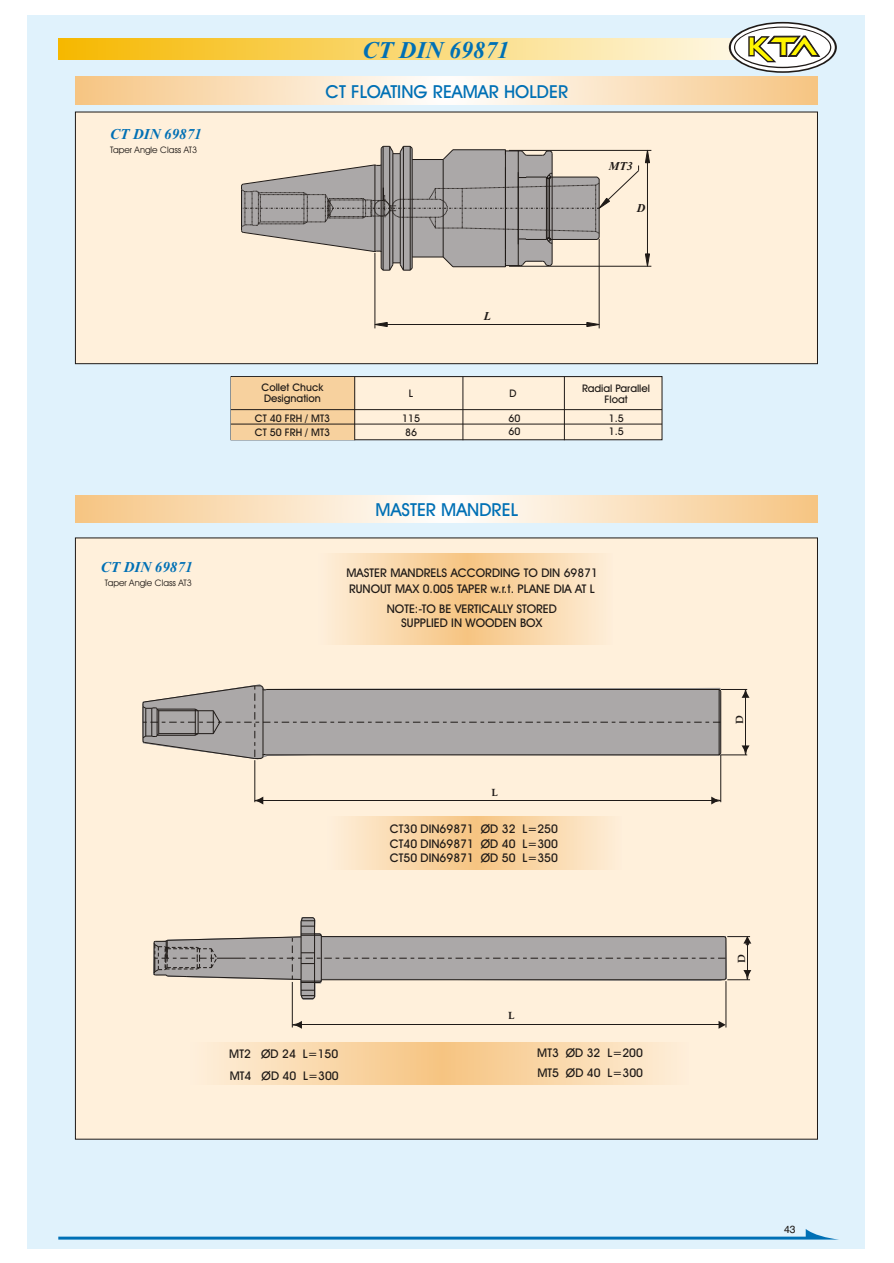
<style>
.page{position:relative;width:894px;height:1263px;background:#fff}
.page>*{position:absolute;margin:0;border:0;box-sizing:border-box;transform-origin:0 0}
.t1{font:italic 700 24px "Times New Roman";color:#0070b5}
.t2{font:18px "Avant Garde Md BT";color:#0070b5}
.t3{font:italic 700 15px "Times New Roman";color:#0070b5}
.t4{font:12px/14.4px "Avant Garde Md BT";color:#1f1a17}
.t5{font:italic 700 12px "Times New Roman";color:#1f1a17}
.t6{font:10.5px/10.9px "Avant Garde Md BT";color:#1f1a17}
.t7{font:700 10.5px "Book Antiqua";color:#1f1a17}
.t8{font:10.5px "Swis 721 BT";color:#1f1a17}
.t9{font:9px "Avant Garde Bk BT";color:#1f1a17}
</style>
<div class="page">
<div style="left:28px;top:15px;width:837px;height:1233px;background:#e0f2fc"></div>
<svg style="left:58px;top:1229px;width:781px;height:11px"></svg>
<div style="left:75px;top:538px;width:743px;height:602px;background:#fff0db;border:1px solid #1f1a17"></div>
<div style="left:75px;top:112px;width:743px;height:252px;background:#fff0db;border:1px solid #1f1a17"></div>
<svg style="left:75px;top:495px;width:742px;height:28px;background:#fae1c0"></svg>
<svg style="left:75px;top:77px;width:742px;height:28px;background:#fae1c0"></svg>
<hr style="left:509px;top:266px;width:142px;height:1px;background:#1f1a17">
<hr style="left:509px;top:150px;width:142px;height:1px;background:#1f1a17">
<hr style="left:647px;top:156px;width:1px;height:105px;background:#1f1a17">
<svg style="left:645px;top:253px;width:5px;height:14px"></svg>
<svg style="left:645px;top:150px;width:5px;height:13px"></svg>
<hr style="left:599px;top:239px;width:1px;height:89px;background:#1f1a17">
<hr style="left:375px;top:253px;width:1px;height:75px;background:#1f1a17">
<hr style="left:380px;top:324px;width:214px;height:1px;background:#1f1a17">
<svg style="left:586px;top:322px;width:14px;height:5px"></svg>
<svg style="left:374px;top:322px;width:14px;height:5px"></svg>
<svg style="left:241px;top:145px;width:398px;height:126px"></svg>
<div style="left:231px;top:376px;width:431px;height:64px;background:#fff0db;border:1px solid #1f1a17"></div>
<div style="left:231px;top:377px;width:124px;height:62px;background:#f7d19e"></div>
<hr style="left:354px;top:377px;width:1px;height:63px;background:#1f1a17">
<hr style="left:231px;top:409px;width:431px;height:1px;background:#1f1a17">
<hr style="left:231px;top:424px;width:431px;height:1px;background:#1f1a17">
<hr style="left:463px;top:377px;width:1px;height:63px;background:#1f1a17">
<hr style="left:564px;top:377px;width:1px;height:63px;background:#1f1a17">
<svg style="left:221px;top:1043px;width:442px;height:42px;background:#f9d7a8"></svg>
<svg style="left:336px;top:553px;width:262px;height:91px;background:#f9d7a9"></svg>
<svg style="left:346px;top:816px;width:261px;height:53px;background:#f9d7a8"></svg>
<svg style="left:711px;top:797px;width:11px;height:8px"></svg>
<hr style="left:263px;top:800px;width:449px;height:1px;background:#1f1a17">
<svg style="left:254px;top:797px;width:9px;height:8px"></svg>
<hr style="left:254px;top:760px;width:1px;height:42px;background:#1f1a17">
<hr style="left:720px;top:755px;width:1px;height:47px;background:#1f1a17">
<svg style="left:142px;top:685px;width:608px;height:75px"></svg>
<hr style="left:719px;top:689px;width:1px;height:66px;background:#1f1a17">
<hr style="left:720px;top:691px;width:1px;height:62px;background:#1f1a17">
<hr style="left:266px;top:755px;width:453px;height:1px;background:#1f1a17">
<hr style="left:266px;top:689px;width:453px;height:1px;background:#1f1a17">
<svg style="left:719px;top:1021px;width:7px;height:8px"></svg>
<hr style="left:301px;top:1024px;width:418px;height:1px;background:#1f1a17">
<svg style="left:291px;top:1021px;width:11px;height:8px"></svg>
<hr style="left:292px;top:982px;width:1px;height:46px;background:#1f1a17">
<hr style="left:726px;top:981px;width:1px;height:47px;background:#1f1a17">
<svg style="left:153px;top:917px;width:598px;height:83px"></svg>
<svg style="left:58px;top:38px;width:676px;height:21px;background:#f9d76f"></svg>
<svg style="left:729px;top:22px;width:108px;height:51px"></svg>
<svg style="left:731px;top:24px;width:104px;height:47px"></svg>
<svg style="left:734px;top:27px;width:97px;height:41px"></svg>
<div style="left:735px;top:28px;width:95px;height:39px;background:#fff;border-radius:50%"></div>
<svg style="left:748px;top:35px;width:73px;height:27px"></svg>
<p class="t3" style="left:110px;top:129px;width:93px">CT DIN 69871</p>
<p class="t9" style="left:110px;top:146px;width:89px">Taper Angle Class AT3</p>
<p class="t3" style="left:101px;top:562px;width:93px">CT DIN 69871</p>
<p class="t9" style="left:105px;top:579px;width:89px">Taper Angle Class AT3</p>
<h1 class="t1" style="left:362px;top:41px;width:148px">CT DIN 69871</h1>
<h2 class="t2" style="left:326px;top:84px;width:244px">CT FLOATING REAMAR HOLDER</h2>
<p class="t5" style="left:609px;top:161px;width:25px">MT3</p>
<p class="t5" style="left:637px;top:204px;width:10px">D</p>
<p class="t5" style="left:484px;top:312px;width:9px">L</p>
<p class="t6" style="left:261px;top:383px;width:64px">Collet Chuck<br>Designation</p>
<p class="t6" style="left:255px;top:412px;width:77px;line-height:14.4px">CT 40 FRH / MT3<br>CT 50 FRH / MT3</p>
<p class="t6" style="left:402px;top:412px;width:20px;line-height:14.4px">115<br>86</p>
<p class="t6" style="left:409px;top:389px;width:6px">L</p>
<p class="t6" style="left:509px;top:389px;width:9px">D</p>
<p class="t6" style="left:508px;top:412px;width:14px;line-height:13.6px">60<br>60</p>
<h2 class="t2" style="left:376px;top:503px;width:144px">MASTER MANDREL</h2>
<p class="t6" style="left:582px;top:383px;width:70px;text-align:center">Radial Parallel<br>Float</p>
<p class="t6" style="left:609px;top:412px;width:17px;line-height:13.6px">1.5<br>1.5</p>
<p class="t4" style="left:347px;top:566px;width:253px;line-height:15.6px">MASTER MANDRELS ACCORDING TO DIN 69871<br>RUNOUT MAX 0.005 TAPER w.r.t. PLANE DIA AT L</p>
<p class="t4" style="left:387px;top:602px;width:172px;text-align:center">NOTE:-TO BE VERTICALLY STORED<br>SUPPLIED IN WOODEN BOX</p>
<p class="t7" style="left:491px;top:789px;width:8px">L</p>
<p class="t4" style="left:390px;top:823px;width:170px;text-align:justify">CT30 DIN69871 ØD 32 L=250<br>CT40 DIN69871 ØD 40 L=300<br>CT50 DIN69871 ØD 50 L=350</p>
<p class="t7" style="left:508px;top:1012px;width:8px">L</p>
<p class="t4" style="left:229px;top:1047px;width:111px">MT2 ØD 24 L=150</p>
<p class="t4" style="left:537px;top:1047px;width:107px">MT3 ØD 32 L=200</p>
<p class="t4" style="left:230px;top:1069px;width:111px">MT4 ØD 40 L=300</p>
<p class="t4" style="left:537px;top:1067px;width:107px">MT5 ØD 40 L=300</p>
<p class="t7" style="left:735px;top:724px;width:10px;rotate:-90deg">D</p>
<p class="t7" style="left:738px;top:963px;width:10px;rotate:-90deg">D</p>
<p class="t8" style="left:784px;top:1225px;width:13px">43</p>
</div>
